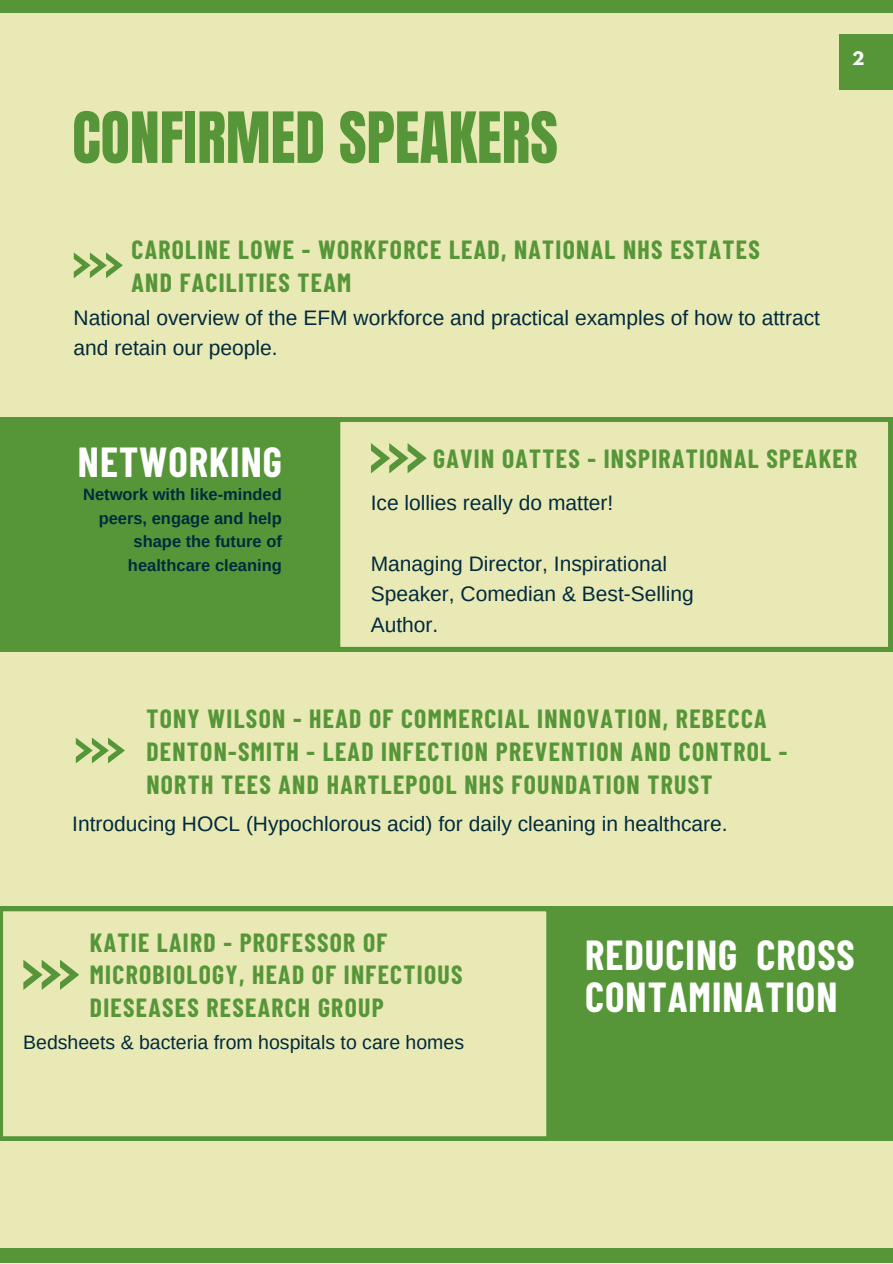
<style>
.page{position:relative;width:893px;height:1264px;background:#fff}
.page>*{position:absolute;margin:0;border:0;box-sizing:border-box;transform-origin:0 0}
.t1{font:60px "Anton";color:#569639}
.t2{font:700 40.95px/42.8px "Barlow Condensed";letter-spacing:.025em;color:#fff}
.t3{font:700 25.65px/32.8px "Barlow Condensed";letter-spacing:.05em;color:#569639}
.t4{font:21px/30.3px "Arimo";color:#022a3d}
.t5{font:19.5px "Arimo";color:#022a3d}
.t6{font:700 16.5px/23.5px "Arimo";color:#022a3d;text-align:right}
.t7{font:700 16.5px "League Spartan";color:#fff}
</style>
<div class="page">
<div style="left:0;top:0;width:892px;height:1262px;background:#e8e9b4"></div>
<div style="left:0;top:417px;width:351px;height:234px;background:#569639"></div>
<svg style="left:74px;top:252px;width:49px;height:26px"></svg>
<div style="left:0;top:0;width:892px;height:12px;background:#569639"></div>
<div style="left:0;top:1248px;width:892px;height:14px;background:#569639"></div>
<svg style="left:340px;top:417px;width:552px;height:234px"></svg>
<svg style="left:371px;top:443px;width:56px;height:30px"></svg>
<div style="left:838px;top:34px;width:54px;height:55px;background:#569639"></div>
<svg style="left:76px;top:737px;width:49px;height:26px"></svg>
<svg style="left:0;top:906px;width:550px;height:234px"></svg>
<div style="left:550px;top:906px;width:342px;height:234px;background:#569639"></div>
<svg style="left:23px;top:959px;width:56px;height:31px"></svg>
<p class="t1" style="left:72px;top:95px;width:487px">CONFIRMED SPEAKERS</p>
<p class="t3" style="left:131px;top:233px;width:629px">CAROLINE LOWE - WORKFORCE LEAD, NATIONAL NHS ESTATES<br>AND FACILITIES TEAM</p>
<p class="t4" style="left:74px;top:302px;width:747px">National overview of the EFM workforce and practical examples of how to attract and retain our people.</p>
<p class="t7" style="left:852px;top:51px;width:14px">2</p>
<p class="t2" style="left:78px;top:439px;width:205px">NETWORKING</p>
<p class="t3" style="left:433px;top:441px;width:425px">GAVIN OATTES - INSPIRATIONAL SPEAKER</p>
<p class="t6" style="left:83px;top:482px;width:200px">Network with like-minded peers, engage and help shape the future of healthcare cleaning</p>
<p class="t4" style="left:371px;top:488px;width:244px">Ice lollies really do matter!</p>
<p class="t4" style="left:371px;top:548px;width:298px">Managing Director, Inspirational</p>
<p class="t4" style="left:371px;top:579px;width:324px">Speaker, Comedian &amp; Best-Selling</p>
<p class="t4" style="left:371px;top:609px;width:69px">Author.</p>
<p class="t3" style="left:146px;top:701px;width:642px">TONY WILSON - HEAD OF COMMERCIAL INNOVATION, REBECCA<br>DENTON-SMITH - LEAD INFECTION PREVENTION AND CONTROL -<br>NORTH TEES AND HARTLEPOOL NHS FOUNDATION TRUST</p>
<p class="t4" style="left:72px;top:808px;width:657px">Introducing HOCL (Hypochlorous acid) for daily cleaning in healthcare.</p>
<p class="t3" style="left:90px;top:925px;width:374px">KATIE LAIRD - PROFESSOR OF<br>MICROBIOLOGY, HEAD OF INFECTIOUS<br>DIESEASES RESEARCH GROUP</p>
<p class="t2" style="left:585px;top:931px;width:271px">REDUCING CROSS<br>CONTAMINATION</p>
<p class="t5" style="left:23px;top:1030px;width:442px">Bedsheets &amp; bacteria from hospitals to care homes</p>
</div>
